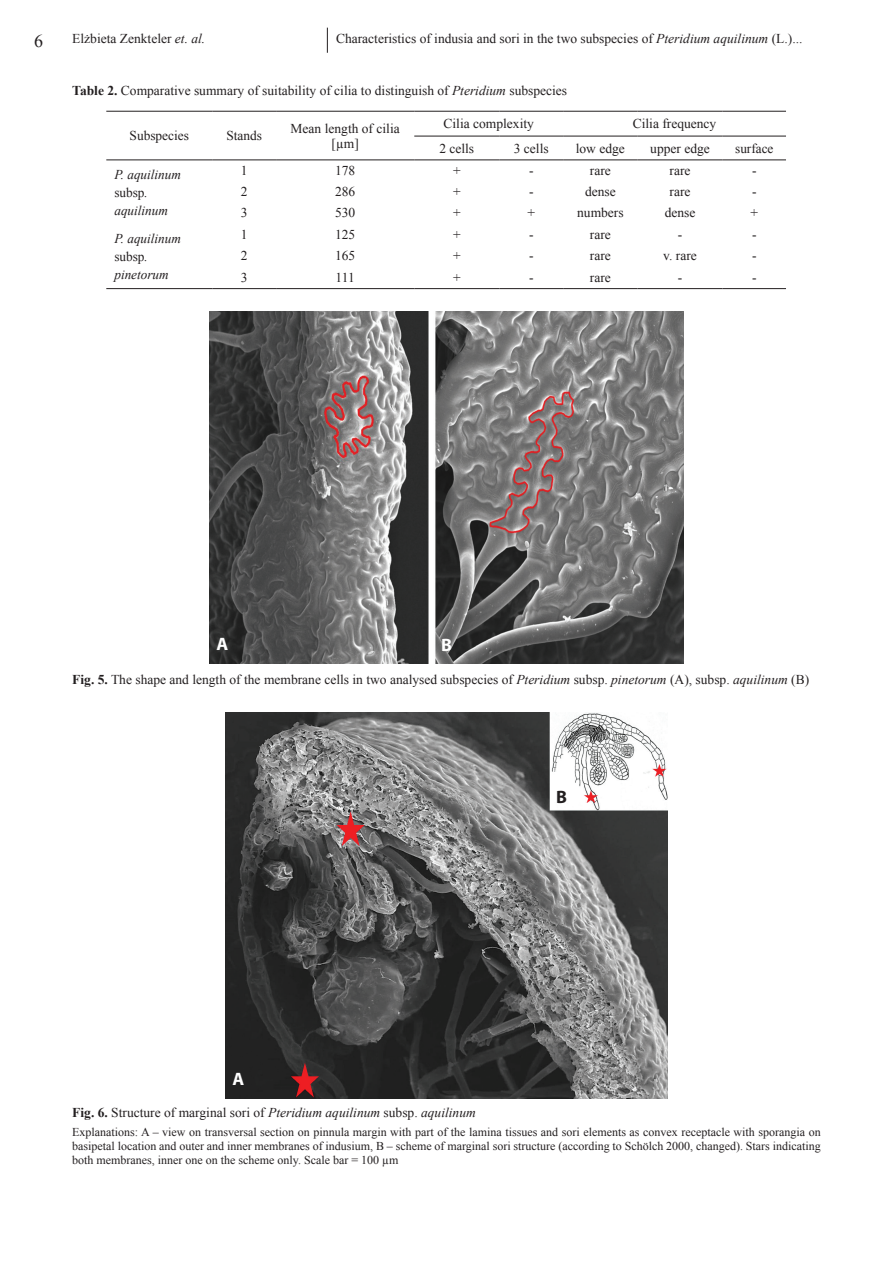
<style>
.page{position:relative;width:893px;height:1263px;background:#fff}
.page>*{position:absolute;margin:0;border:0;box-sizing:border-box;transform-origin:0 0}
.t1{font:700 18px "Myriad Pro";color:#fff}
.t2{font:18px "Times New Roman";color:#231f20}
.t3{font:700 18px "Myriad Pro";color:#231f20}
.t4{font:13.5px/15px "Times New Roman";color:#231f20;text-align:center}
.t5{font:italic 13.5px/18px "Times New Roman";color:#231f20}
.t6{font:12px/14.4px "Times New Roman";color:#231f20;text-align:justify}
.s1{font-style:italic}
.s2{font-weight:700}
.s3{font-style:normal}
</style>
<div class="page">
<svg style="left:327px;top:28px;width:1px;height:25px"></svg>
<img style="left:225px;top:713px;width:443px;height:385px">
<img style="left:209px;top:312px;width:475px;height:352px">
<hr style="left:106px;top:111px;width:106px;height:1px;background:#231f20">
<hr style="left:212px;top:111px;width:64px;height:1px;background:#231f20">
<hr style="left:276px;top:111px;width:138px;height:1px;background:#231f20">
<hr style="left:414px;top:111px;width:85px;height:1px;background:#231f20">
<hr style="left:499px;top:111px;width:64px;height:1px;background:#231f20">
<hr style="left:563px;top:111px;width:75px;height:1px;background:#231f20">
<hr style="left:638px;top:111px;width:85px;height:1px;background:#231f20">
<hr style="left:723px;top:111px;width:63px;height:1px;background:#231f20">
<hr style="left:414px;top:136px;width:85px;height:1px;background:#231f20">
<hr style="left:499px;top:136px;width:64px;height:1px;background:#231f20">
<hr style="left:563px;top:136px;width:75px;height:1px;background:#231f20">
<hr style="left:638px;top:136px;width:85px;height:1px;background:#231f20">
<hr style="left:723px;top:136px;width:63px;height:1px;background:#231f20">
<hr style="left:106px;top:159px;width:106px;height:1px;background:#231f20">
<hr style="left:212px;top:159px;width:64px;height:1px;background:#231f20">
<hr style="left:276px;top:159px;width:138px;height:1px;background:#231f20">
<hr style="left:414px;top:159px;width:85px;height:1px;background:#231f20">
<hr style="left:499px;top:159px;width:64px;height:1px;background:#231f20">
<hr style="left:563px;top:159px;width:75px;height:1px;background:#231f20">
<hr style="left:638px;top:159px;width:85px;height:1px;background:#231f20">
<hr style="left:723px;top:159px;width:63px;height:1px;background:#231f20">
<hr style="left:106px;top:288px;width:106px;height:1px;background:#231f20">
<hr style="left:212px;top:288px;width:64px;height:1px;background:#231f20">
<hr style="left:276px;top:288px;width:138px;height:1px;background:#231f20">
<hr style="left:414px;top:288px;width:85px;height:1px;background:#231f20">
<hr style="left:499px;top:288px;width:64px;height:1px;background:#231f20">
<hr style="left:563px;top:288px;width:75px;height:1px;background:#231f20">
<hr style="left:638px;top:288px;width:85px;height:1px;background:#231f20">
<hr style="left:723px;top:288px;width:63px;height:1px;background:#231f20">
<h1 class="t2" style="left:34px;top:28px;width:10px">6</h1>
<p class="t4" style="left:72px;top:31px;width:135px">Elżbieta Zenkteler <span class="s1">et. al.</span></p>
<p class="t4" style="left:336px;top:31px;width:468px">Characteristics of indusia and sori in the two subspecies of <span class="s1">Pteridium aquilinum</span> (L.)...</p>
<p class="t4" style="left:72px;top:83px;width:496px"><span class="s2">Table 2.</span> Comparative summary of suitability of cilia to distinguish of <span class="s1">Pteridium</span> subspecies</p>
<p class="t4" style="left:130px;top:128px;width:61px">Subspecies</p>
<p class="t4" style="left:226px;top:128px;width:37px">Stands</p>
<p class="t4" style="left:291px;top:120px;width:111px">Mean length of cilia [µm]</p>
<p class="t4" style="left:444px;top:116px;width:92px">Cilia complexity</p>
<p class="t4" style="left:633px;top:116px;width:85px">Cilia frequency</p>
<p class="t4" style="left:439px;top:140px;width:36px">2 cells</p>
<p class="t4" style="left:514px;top:140px;width:36px">3 cells</p>
<p class="t4" style="left:576px;top:140px;width:51px">low edge</p>
<p class="t4" style="left:650px;top:140px;width:61px">upper edge</p>
<p class="t4" style="left:735px;top:140px;width:40px">surface</p>
<p class="t5" style="left:114px;top:165px;width:68px">P. aquilinum <span class="s3">subsp</span>. aquilinum</p>
<p class="t4" style="left:241px;top:163px;width:8px">1</p>
<p class="t4" style="left:335px;top:163px;width:22px">178</p>
<p class="t4" style="left:453px;top:163px;width:9px">+</p>
<p class="t4" style="left:529px;top:163px;width:6px">-</p>
<p class="t4" style="left:590px;top:163px;width:22px">rare</p>
<p class="t4" style="left:670px;top:163px;width:22px">rare</p>
<p class="t4" style="left:752px;top:163px;width:6px">-</p>
<p class="t4" style="left:241px;top:184px;width:8px">2</p>
<p class="t4" style="left:335px;top:184px;width:22px">286</p>
<p class="t4" style="left:453px;top:184px;width:9px">+</p>
<p class="t4" style="left:529px;top:184px;width:6px">-</p>
<p class="t4" style="left:585px;top:184px;width:32px">dense</p>
<p class="t4" style="left:670px;top:184px;width:22px">rare</p>
<p class="t4" style="left:752px;top:184px;width:6px">-</p>
<p class="t4" style="left:241px;top:205px;width:8px">3</p>
<p class="t4" style="left:335px;top:205px;width:22px">530</p>
<p class="t4" style="left:453px;top:205px;width:9px">+</p>
<p class="t4" style="left:527px;top:205px;width:9px">+</p>
<p class="t4" style="left:577px;top:205px;width:48px">numbers</p>
<p class="t4" style="left:665px;top:205px;width:32px">dense</p>
<p class="t4" style="left:751px;top:205px;width:9px">+</p>
<p class="t5" style="left:114px;top:229px;width:68px">P. aquilinum <span class="s3">subsp</span>. pinetorum</p>
<p class="t4" style="left:241px;top:227px;width:8px">1</p>
<p class="t4" style="left:335px;top:227px;width:22px">125</p>
<p class="t4" style="left:453px;top:227px;width:9px">+</p>
<p class="t4" style="left:529px;top:227px;width:6px">-</p>
<p class="t4" style="left:590px;top:227px;width:22px">rare</p>
<p class="t4" style="left:678px;top:227px;width:6px">-</p>
<p class="t4" style="left:752px;top:227px;width:6px">-</p>
<p class="t4" style="left:241px;top:248px;width:8px">2</p>
<p class="t4" style="left:335px;top:248px;width:22px">165</p>
<p class="t4" style="left:453px;top:248px;width:9px">+</p>
<p class="t4" style="left:529px;top:248px;width:6px">-</p>
<p class="t4" style="left:590px;top:248px;width:22px">rare</p>
<p class="t4" style="left:663px;top:248px;width:35px">v. rare</p>
<p class="t4" style="left:752px;top:248px;width:6px">-</p>
<p class="t4" style="left:241px;top:270px;width:8px">3</p>
<p class="t4" style="left:336px;top:270px;width:21px">111</p>
<p class="t4" style="left:453px;top:270px;width:9px">+</p>
<p class="t4" style="left:529px;top:270px;width:6px">-</p>
<p class="t4" style="left:590px;top:270px;width:22px">rare</p>
<p class="t4" style="left:678px;top:270px;width:6px">-</p>
<p class="t4" style="left:752px;top:270px;width:6px">-</p>
<h1 class="t1" style="left:216px;top:632px;width:13px">A</h1>
<h1 class="t1" style="left:441px;top:633px;width:12px">B</h1>
<p class="t4" style="left:72px;top:671px;width:738px"><span class="s2">Fig. 5.</span> The shape and length of the membrane cells in two analysed subspecies of <span class="s1">Pteridium</span> subsp. <span class="s1">pinetorum</span> (A), subsp. <span class="s1">aquilinum</span> (B)</p>
<h1 class="t1" style="left:233px;top:1067px;width:13px">A</h1>
<h1 class="t3" style="left:556px;top:785px;width:12px">B</h1>
<p class="t4" style="left:72px;top:1105px;width:405px"><span class="s2">Fig. 6.</span> Structure of marginal sori of <span class="s1">Pteridium aquilinum</span> subsp. <span class="s1">aquilinum</span></p>
<p class="t6" style="left:72px;top:1124px;width:750px">Explanations: A – view on transversal section on pinnula margin with part of the lamina tissues and sori elements as convex receptacle with sporangia on basipetal location and outer and inner membranes of indusium, B – scheme of marginal sori structure (according to Schölch 2000, changed). Stars indicating both membranes, inner one on the scheme only. Scale bar = 100 µm</p>
</div>
